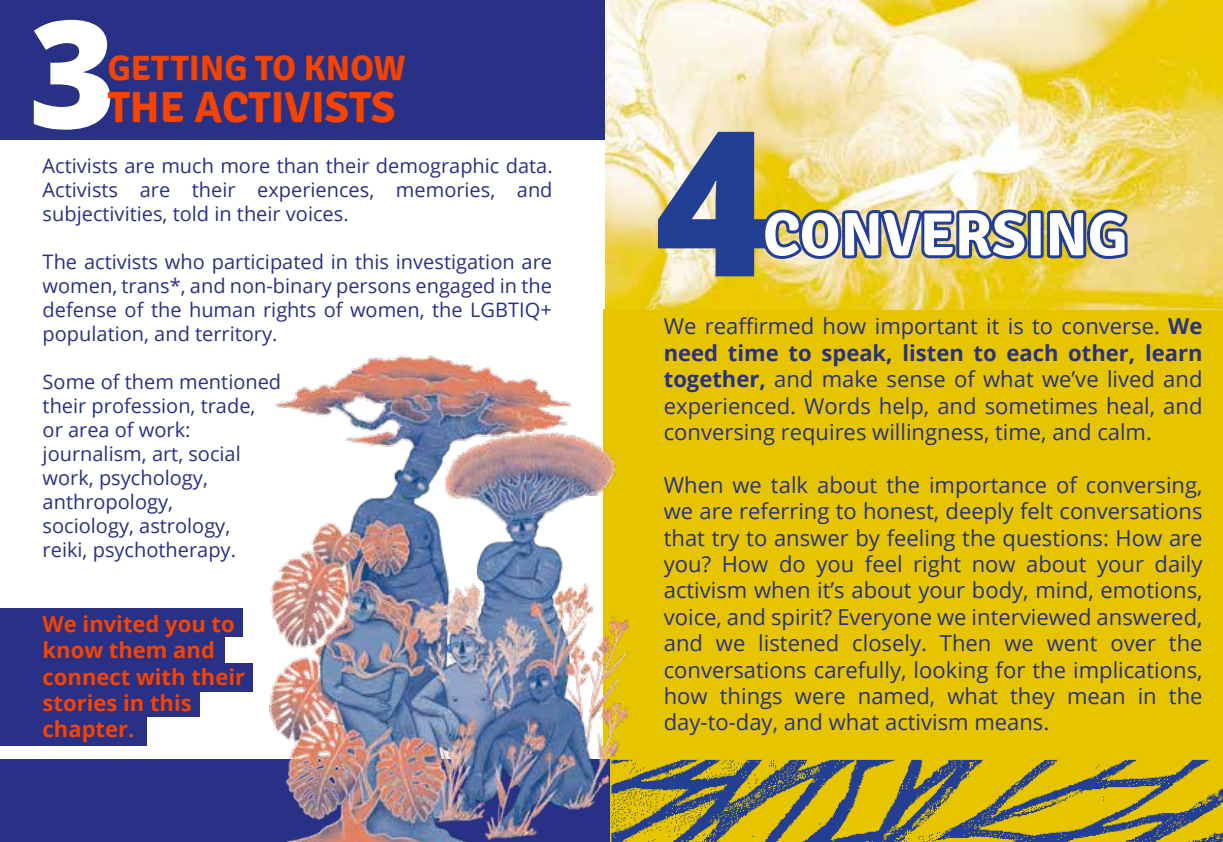
<style>
.page{position:relative;width:1223px;height:842px;background:#fff}
.page>*{position:absolute;margin:0;border:0;box-sizing:border-box;transform-origin:0 0}
.t1{font:800 202.4px "Open Sans";color:#233f94}
.t2{font:700 61px "Signika";color:#fff}
.t3{font:700 43.6px "Signika";color:#f54300}
.t4{font:700 35.2px "Signika";color:#f54300}
.t5{font:22px/26.4px "Open Sans";color:#283186;text-align:justify}
.t6{font:700 22px/26.4px "Open Sans";color:#f54300}
.t7{font:20px/24px "Open Sans";color:#283186;text-align:justify}
.s1{font-weight:700}
</style>
<div class="page">
<div style="left:603px;top:310px;width:620px;height:532px;background:#e6c500"></div>
<div style="left:0;top:760px;width:610px;height:82px;background:#283186"></div>
<div style="left:0;top:0;width:605px;height:139px;background:#283186"></div>
<svg style="left:34px;top:20px;width:76px;height:110px"></svg>
<img style="left:243px;top:355px;width:394px;height:487px">
<img style="left:605px;top:0;width:618px;height:309px">
<img style="left:611px;top:760px;width:612px;height:82px">
<img style="left:758px;top:205px;width:374px;height:59px">
<div style="left:0;top:608px;width:243px;height:29px;background:#283186"></div>
<div style="left:0;top:634px;width:225px;height:29px;background:#283186"></div>
<div style="left:0;top:663px;width:253px;height:29px;background:#283186"></div>
<div style="left:0;top:688px;width:199px;height:29px;background:#283186"></div>
<div style="left:0;top:717px;width:146px;height:29px;background:#283186"></div>
<h3 class="t4" style="left:108px;top:47px;width:299px">GETTING TO KNOW</h3>
<h3 class="t3" style="left:108px;top:81px;width:289px">THE ACTIVISTS</h3>
<p class="t7" style="left:43px;top:153px;width:511px">Activists are much more than their demographic data.<br>Activists are their experiences, memories, and subjectivities, told in their voices.</p>
<p class="t7" style="left:43px;top:249px;width:511px">The activists who participated in this investigation are women, trans*, and non-binary persons engaged in the defense of the human rights of women, the LGBTIQ+ population, and territory.</p>
<p class="t7" style="left:43px;top:369px;width:240px;text-align:left">Some of them mentioned their profession, trade,<br>or area of work: journalism, art, social work, psychology, anthropology,<br>sociology, astrology,<br>reiki, psychotherapy.</p>
<p class="t6" style="left:43px;top:610px;width:204px">We invited you to know them and connect with their stories in this chapter.</p>
<h1 class="t1" style="left:654px;top:49px;width:120px">4</h1>
<h2 class="t2" style="left:763px;top:198px;width:366px">CONVERSING</h2>
<p class="t5" style="left:664px;top:313px;width:540px">We reaffirmed how important it is to converse. <span class="s1">We need time to speak, listen to each other, learn together,</span> and make sense of what we’ve lived and experienced. Words help, and sometimes heal, and conversing requires willingness, time, and calm.</p>
<p class="t5" style="left:664px;top:471px;width:540px">When we talk about the importance of conversing, we are referring to honest, deeply felt conversations that try to answer by feeling the questions: How are you? How do you feel right now about your daily activism when it’s about your body, mind, emotions, voice, and spirit? Everyone we interviewed answered, and we listened closely. Then we went over the conversations carefully, looking for the implications, how things were named, what they mean in the day-to-day, and what activism means.</p>
</div>
